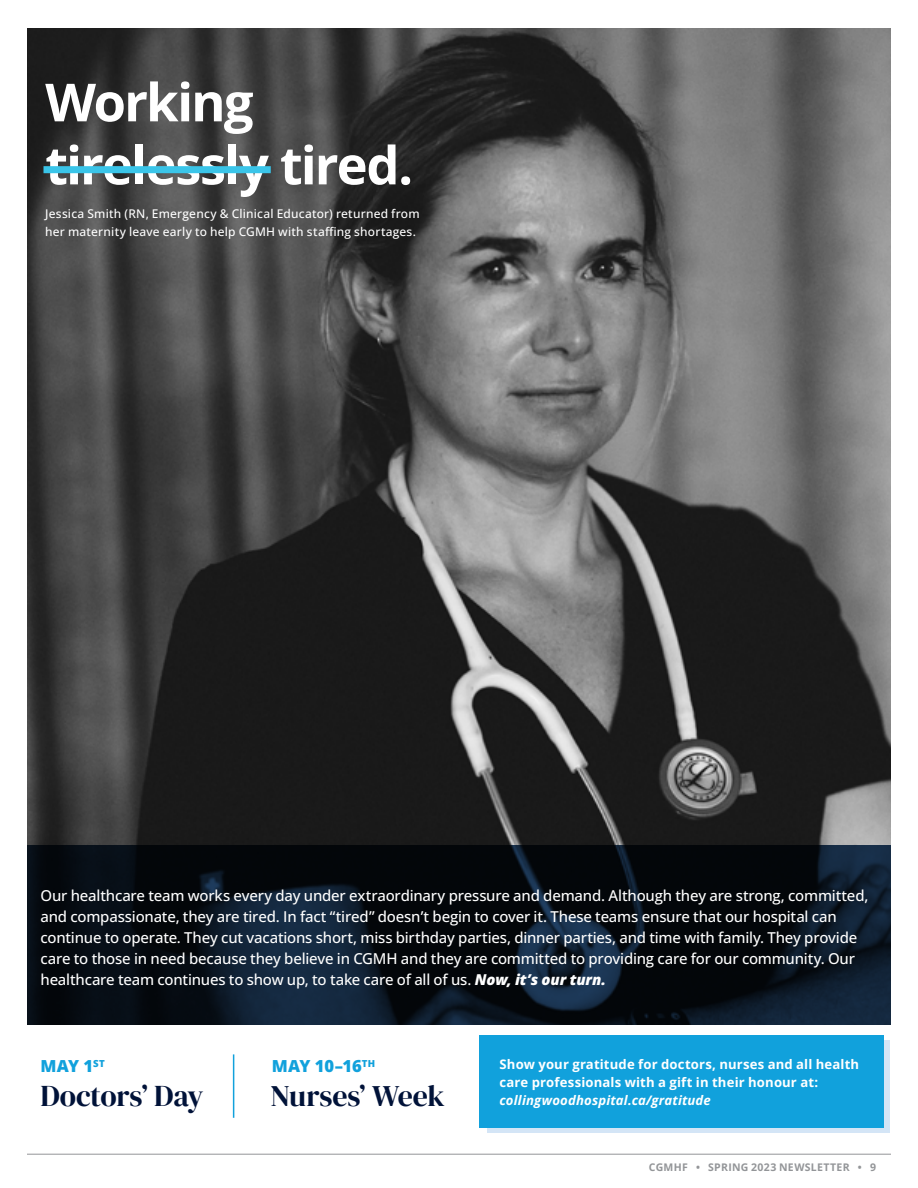
<style>
.page{position:relative;width:918px;height:1188px;background:#fff}
.page>*{position:absolute;margin:0;border:0;box-sizing:border-box;transform-origin:0 0}
.t1{font:700 52.5px/63px "Open Sans";letter-spacing:-.035em;color:#fff}
.t2{font:29.85px "DM Serif Display";letter-spacing:-.01em;color:#001238}
.t3{font:800 16.65px "Open Sans";letter-spacing:-.005em;color:#11a1dc}
.t4{font:500 15px/21px "Open Sans";letter-spacing:-.015em;color:#fff}
.t5{font:700 13.2px/18px "Open Sans";letter-spacing:.01em;color:#fff}
.t6{font:italic 700 13.2px "Open Sans";letter-spacing:.015em;color:#fff}
.t7{font:500 12px/18px "Open Sans";letter-spacing:.015em;color:#fff}
.t8{font:700 10.5px "Open Sans";letter-spacing:.03em;color:#939598}
.s1{font-weight:800;font-style:italic}
</style>
<div class="page">
<hr style="left:27px;top:1154px;width:864px;height:1px;background:#939598">
<img style="left:27px;top:29px;width:864px;height:816px">
<svg style="left:27px;top:845px;width:864px;height:180px;background:#08111b"></svg>
<div style="left:44px;top:166px;width:227px;height:7px;background:#3ac5e9"></div>
<div style="left:487px;top:1040px;width:402px;height:93px;background:#d4e5f6"></div>
<div style="left:479px;top:1035px;width:404px;height:93px;background:#11a1dc"></div>
<hr style="left:233px;top:1054px;width:1px;height:64px;background:#11a1dc">
<h1 class="t1" style="left:45px;top:70px;width:369px">Working tirelessly tired.</h1>
<p class="t7" style="left:45px;top:205px;width:376px">Jessica Smith (RN, Emergency &amp; Clinical Educator) returned from her maternity leave early to help CGMH with staffing shortages.</p>
<p class="t4" style="left:40px;top:885px;width:829px">Our healthcare team works every day under extraordinary pressure and demand. Although they are strong, committed, and compassionate, they are tired. In fact “tired” doesn’t begin to cover it. These teams ensure that our hospital can continue to operate. They cut vacations short, miss birthday parties, dinner parties, and time with family. They provide care to those in need because they believe in CGMH and they are committed to providing care for our community. Our healthcare team continues to show up, to take care of all of us. <span class="s1">Now, it’s our turn.</span></p>
<p class="t5" style="left:500px;top:1055px;width:361px">Show your gratitude for doctors, nurses and all health care professionals with a gift in their honour at:</p>
<p class="t3" style="left:40px;top:1053px;width:66px">MAY 1<sup>ST</sup></p>
<p class="t3" style="left:272px;top:1053px;width:105px">MAY 10–16<sup>TH</sup></p>
<h2 class="t2" style="left:271px;top:1078px;width:176px">Nurses’ Week</h2>
<h2 class="t2" style="left:40px;top:1078px;width:165px">Doctors’ Day</h2>
<p class="t6" style="left:500px;top:1092px;width:213px">collingwoodhospital.ca/gratitude</p>
<p class="t8" style="left:649px;top:1160px;width:229px">CGMHF • SPRING 2023 NEWSLETTER • 9</p>
</div>
